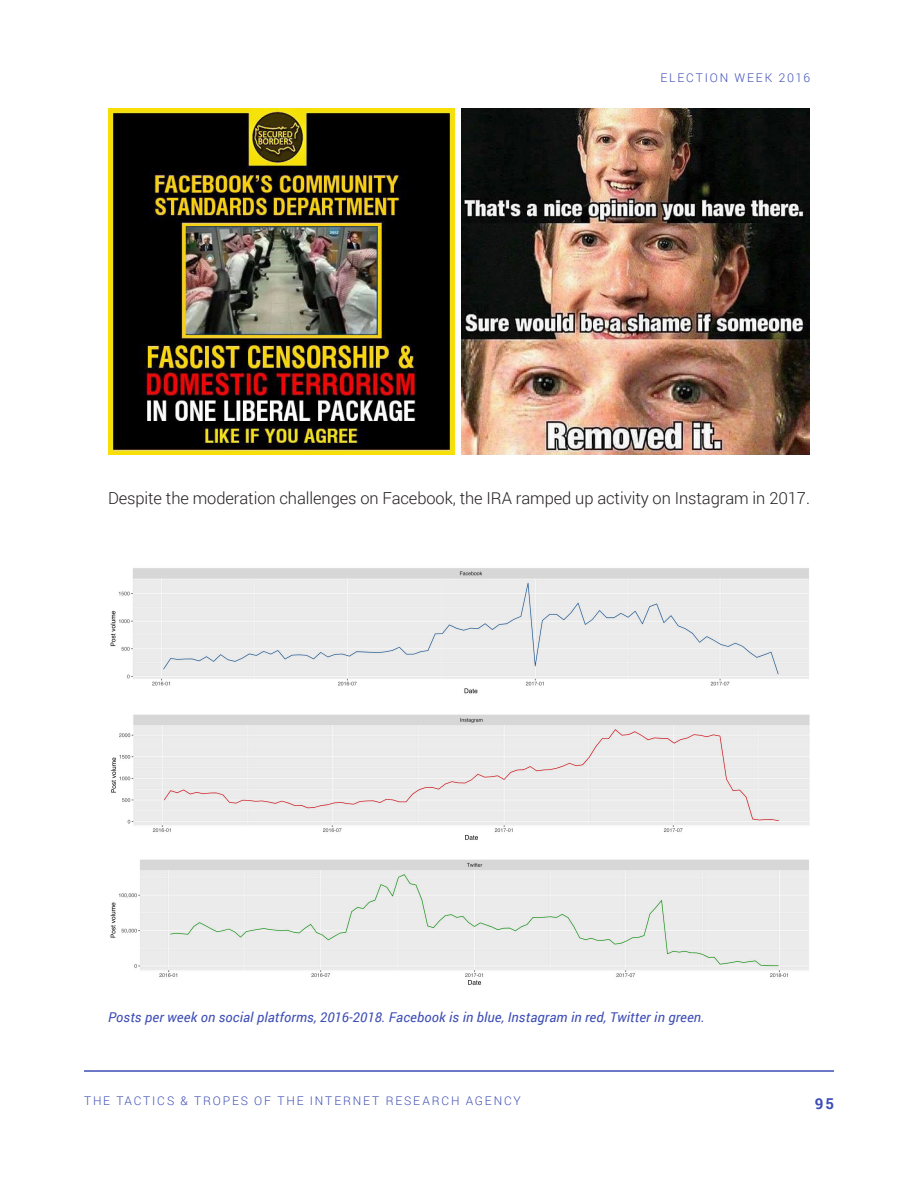
<style>
.page{position:relative;width:918px;height:1188px;background:#fff}
.page>*{position:absolute;margin:0;border:0;box-sizing:border-box;transform-origin:0 0}
.t1{font:300 16.5px "Roboto";letter-spacing:-.005em;color:#231f20}
.t2{font:700 15px "Roboto";color:#3d4db5}
.t3{font:italic 13.5px "Roboto";letter-spacing:.01em;color:#3d4db5}
.t4{font:300 12px "Roboto";letter-spacing:.15em;color:#3d4db5}
</style>
<div class="page">
<hr style="left:84px;top:1070px;width:750px;height:2px;background:#3d4db5">
<img style="left:461px;top:108px;width:349px;height:347px">
<img style="left:108px;top:108px;width:346px;height:347px">
<img style="left:110px;top:568px;width:699px;height:126px">
<img style="left:111px;top:714px;width:699px;height:126px">
<img style="left:110px;top:859px;width:699px;height:126px">
<p class="t4" style="left:661px;top:69px;width:18px">Election</p>
<p class="t4" style="left:734px;top:69px;width:22px">Week</p>
<p class="t4" style="left:779px;top:69px;width:33px">2016</p>
<p class="t1" style="left:108px;top:486px;width:703px">Despite the moderation challenges on Facebook, the IRA ramped up activity on Instagram in 2017.</p>
<p class="t3" style="left:108px;top:1008px;width:598px">Posts per week on social platforms, 2016-2018. Facebook is in blue, Instagram in red, Twitter in green.</p>
<p class="t4" style="left:84px;top:1093px;width:438px">THE TACTICS &amp; TROPES OF THE INTERNET RESEARCH AGENCY</p>
<p class="t2" style="left:815px;top:1093px;width:21px">95</p>
</div>
